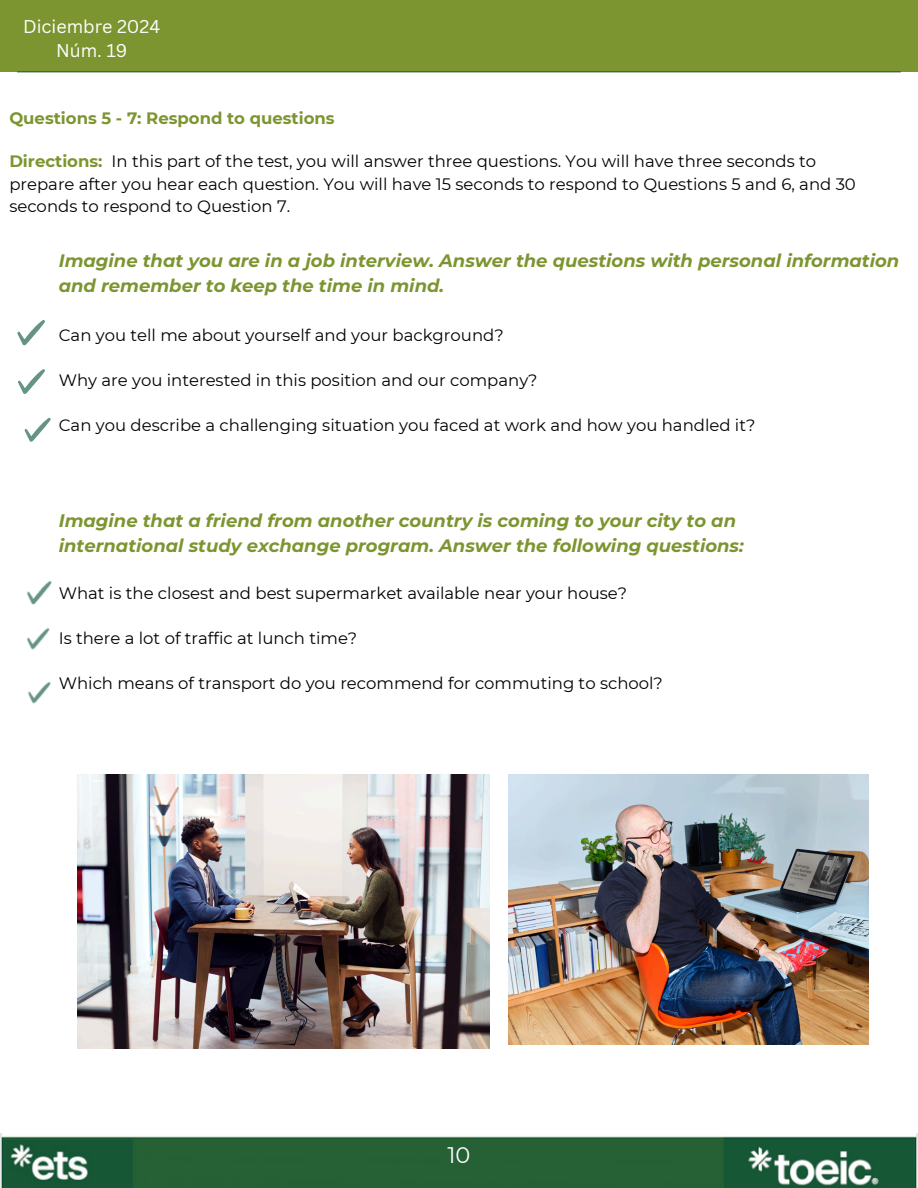
<style>
.page{position:relative;width:918px;height:1188px;background:#fff}
.page>*{position:absolute;margin:0;border:0;box-sizing:border-box;transform-origin:0 0}
.t1{font:22.5px "Montserrat";color:#fff}
.t2{font:italic 700 18px/24.8px "Montserrat";color:#7c9530}
.t3{font:18px "Canva Sans";color:#fff}
.t4{font:16.5px/22.5px "Montserrat";color:#000}
.t5{font:700 16.5px "Montserrat";color:#7c9530}
.s1{font-weight:700;color:#7c9530}
</style>
<div class="page">
<div style="left:0;top:0;width:918px;height:71px;background:#7c9530"></div>
<hr style="left:17px;top:71px;width:884px;height:1px;background:#256135">
<img style="left:0;top:1133px;width:918px;height:55px">
<svg style="left:17px;top:320px;width:28px;height:25px"></svg>
<svg style="left:18px;top:369px;width:27px;height:25px"></svg>
<svg style="left:24px;top:418px;width:26px;height:23px"></svg>
<img style="left:26px;top:580px;width:26px;height:124px">
<img style="left:508px;top:774px;width:360px;height:270px">
<img style="left:78px;top:774px;width:412px;height:275px">
<p class="t3" style="left:23px;top:13px;width:139px">Diciembre 2024</p>
<p class="t3" style="left:56px;top:38px;width:73px">Núm. 19</p>
<h1 class="t5" style="left:9px;top:108px;width:327px">Questions 5 - 7: Respond to questions</h1>
<p class="t4" style="left:9px;top:150px;width:848px"><span class="s1">Directions:</span> In this part of the test, you will answer three questions. You will have three seconds to prepare after you hear each question. You will have 15 seconds to respond to Questions 5 and 6, and 30 seconds to respond to Question 7.</p>
<p class="t2" style="left:59px;top:248px;width:842px">Imagine that you are in a job interview. Answer the questions with personal information and remember to keep the time in mind.</p>
<p class="t4" style="left:59px;top:324px;width:446px">Can you tell me about yourself and your background?</p>
<h1 class="t4" style="left:59px;top:369px;width:480px">Why are you interested in this position and our company?</h1>
<p class="t4" style="left:59px;top:414px;width:698px">Can you describe a challenging situation you faced at work and how you handled it?</p>
<p class="t2" style="left:59px;top:508px;width:687px">Imagine that a friend from another country is coming to your city to an international study exchange program. Answer the following questions:</p>
<p class="t4" style="left:59px;top:582px;width:570px">What is the closest and best supermarket available near your house?</p>
<h1 class="t4" style="left:59px;top:627px;width:300px">Is there a lot of traffic at lunch time?</h1>
<p class="t4" style="left:59px;top:672px;width:606px">Which means of transport do you recommend for commuting to school?</p>
<p class="t1" style="left:447px;top:1141px;width:25px">10</p>
</div>
